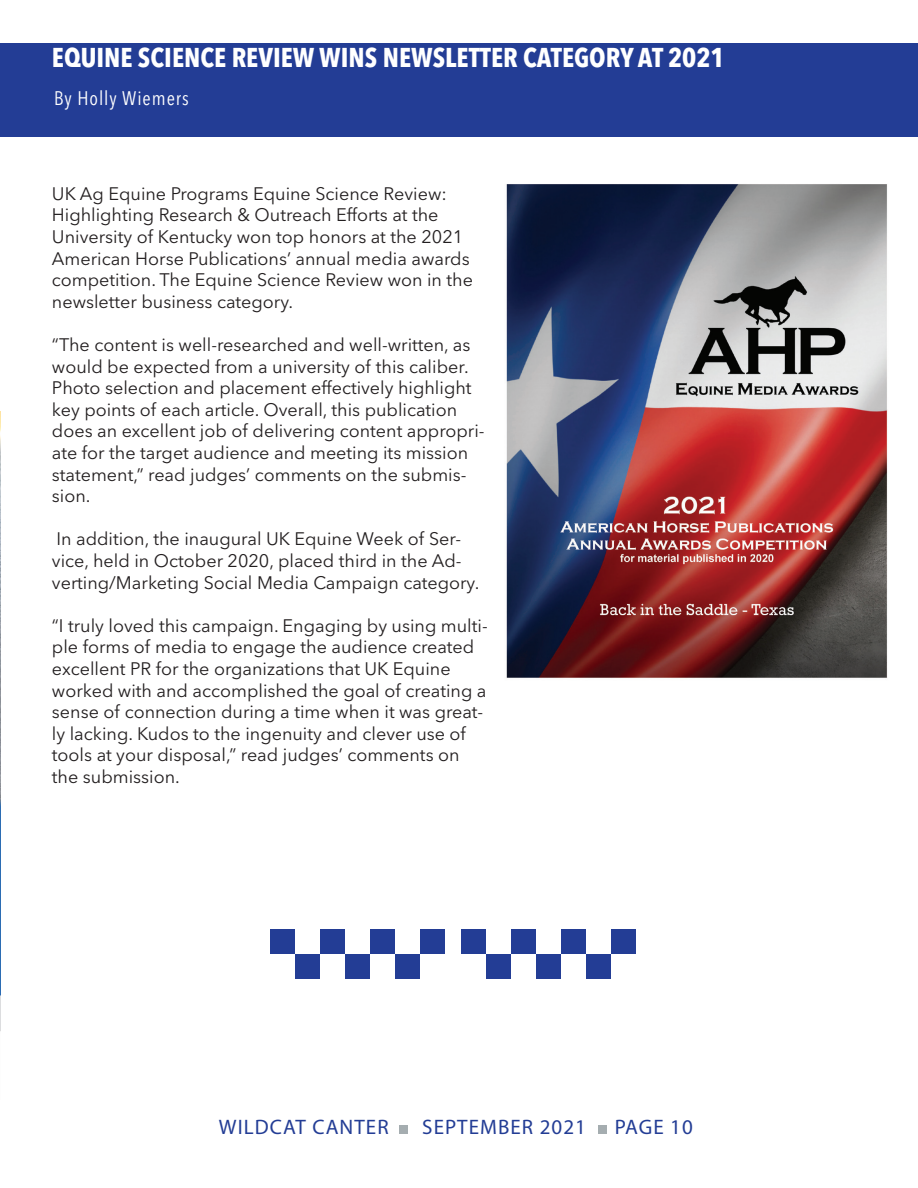
<style>
.page{position:relative;width:918px;height:1188px;background:#fff}
.page>*{position:absolute;margin:0;border:0;box-sizing:border-box;transform-origin:0 0}
.t1{font:700 condensed 27px "Avenir Next LT Pro";color:#fff}
.t2{font:21px "Myriad Pro";letter-spacing:.05em;color:#233d95}
.t3{font:condensed 19.5px "Avenir Next LT Pro";letter-spacing:.05em;color:#fff}
.t4{font:18px/21.6px "Avenir Next LT Pro";color:#231f20}
</style>
<div class="page">
<img style="left:0;top:411px;width:1px;height:620px">
<div style="left:399px;top:1125px;width:9px;height:9px;background:#a5adb0"></div>
<div style="left:598px;top:1125px;width:9px;height:9px;background:#a5adb0"></div>
<div style="left:0;top:43px;width:918px;height:94px;background:#233d95"></div>
<img style="left:506px;top:184px;width:382px;height:494px">
<div style="left:461px;top:929px;width:25px;height:25px;background:#233d95"></div>
<div style="left:486px;top:954px;width:25px;height:25px;background:#233d95"></div>
<div style="left:511px;top:929px;width:25px;height:25px;background:#233d95"></div>
<div style="left:536px;top:954px;width:25px;height:25px;background:#233d95"></div>
<div style="left:561px;top:929px;width:25px;height:25px;background:#233d95"></div>
<div style="left:586px;top:954px;width:25px;height:25px;background:#233d95"></div>
<div style="left:611px;top:929px;width:25px;height:25px;background:#233d95"></div>
<div style="left:270px;top:929px;width:25px;height:25px;background:#233d95"></div>
<div style="left:295px;top:954px;width:25px;height:25px;background:#233d95"></div>
<div style="left:320px;top:929px;width:25px;height:25px;background:#233d95"></div>
<div style="left:345px;top:954px;width:25px;height:25px;background:#233d95"></div>
<div style="left:370px;top:929px;width:25px;height:25px;background:#233d95"></div>
<div style="left:395px;top:954px;width:25px;height:25px;background:#233d95"></div>
<div style="left:420px;top:929px;width:25px;height:25px;background:#233d95"></div>
<p class="t1" style="left:52px;top:41px;width:674px">EQUINE SCIENCE REVIEW WINS NEWSLETTER CATEGORY AT 2021</p>
<p class="t3" style="left:54px;top:87px;width:136px">By Holly Wiemers</p>
<p class="t4" style="left:52px;top:183px;width:423px">UK Ag Equine Programs Equine Science Review:<br>Highlighting Research &amp; Outreach Efforts at the University of Kentucky won top honors at the 2021<br>American Horse Publications’ annual media awards competition. The Equine Science Review won in the newsletter business category.</p>
<p class="t4" style="left:52px;top:334px;width:434px">“The content is well-researched and well-written, as would be expected from a university of this caliber.<br>Photo selection and placement effectively highlight key points of each article. Overall, this publication does an excellent job of delivering content appropri&shy;ate for the target audience and meeting its mission statement,” read judges’ comments on the submis&shy;sion.</p>
<p class="t4" style="left:52px;top:528px;width:429px">In addition, the inaugural UK Equine Week of Ser&shy;vice, held in October 2020, placed third in the Ad&shy;verting/Marketing Social Media Campaign category.</p>
<p class="t4" style="left:52px;top:615px;width:437px">“I truly loved this campaign. Engaging by using multi&shy;ple forms of media to engage the audience created excellent PR for the organizations that UK Equine worked with and accomplished the goal of creating a sense of connection during a time when it was great&shy;ly lacking. Kudos to the ingenuity and clever use of tools at your disposal,” read judges’ comments on the submission.</p>
<p class="t2" style="left:219px;top:1114px;width:171px">WILDCAT CANTER</p>
<p class="t2" style="left:422px;top:1114px;width:165px">SEPTEMBER 2021</p>
<p class="t2" style="left:615px;top:1114px;width:80px">PAGE 10</p>
</div>
